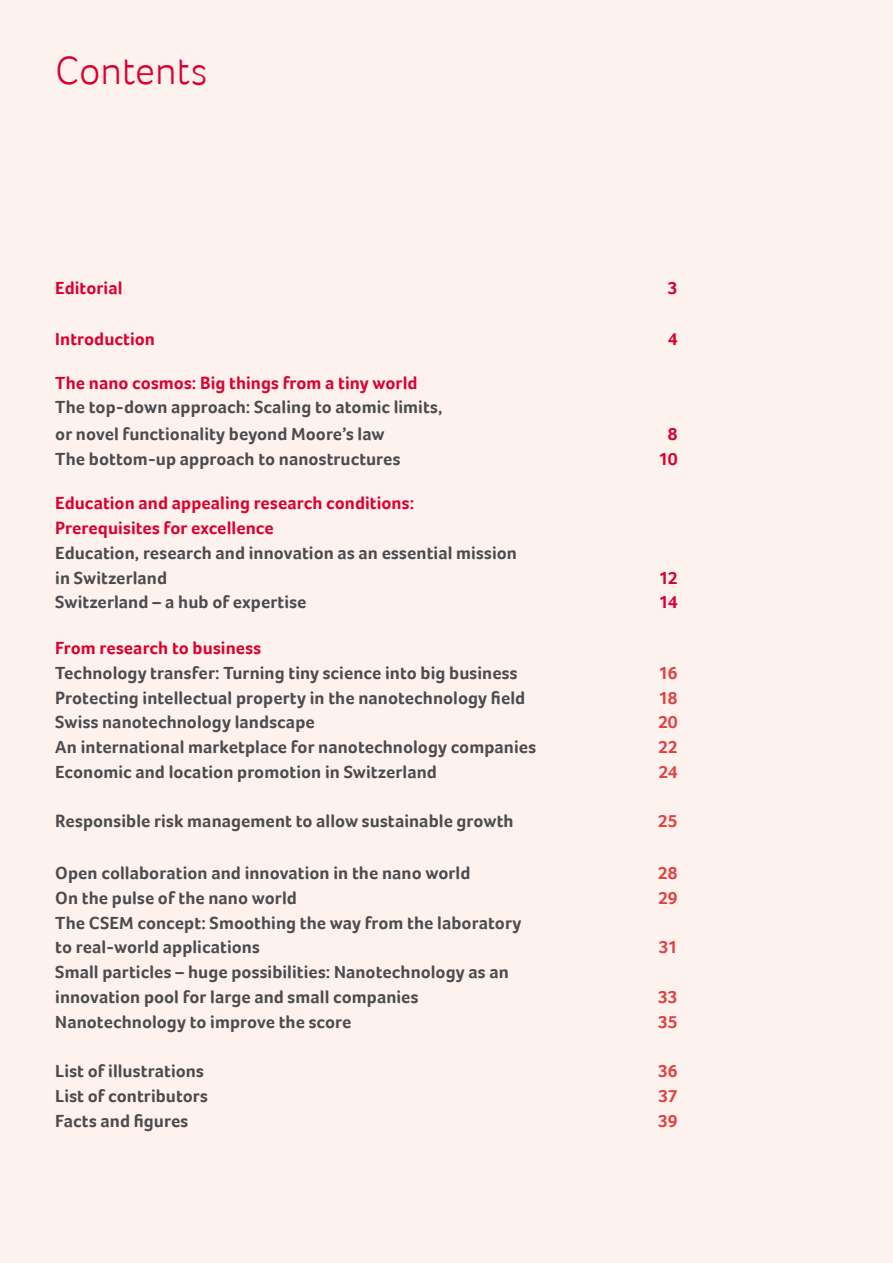
<style>
.page{position:relative;width:893px;height:1263px;background:#fef2ee}
.page>*{position:absolute;margin:0;border:0;box-sizing:border-box;transform-origin:0 0}
.t1{font:300 40.5px "Foco";color:#dc002f}
.t2{font:700 18px/24.8px "Foco";letter-spacing:.005em;color:#4c4c4e}
.t3{font:700 18px/24.8px "Foco";letter-spacing:.005em;color:#dc002f}
.t4{font:700 18px "Foco";letter-spacing:-.005em;color:#e14443}
</style>
<div class="page">
<h1 class="t1" style="left:55px;top:47px;width:154px">Contents</h1>
<p class="t3" style="left:55px;top:275px;width:69px">Editorial</p>
<p class="t3" style="left:668px;top:275px;width:11px">3</p>
<p class="t3" style="left:55px;top:327px;width:101px">Introduction</p>
<p class="t3" style="left:668px;top:327px;width:11px">4</p>
<p class="t3" style="left:55px;top:370px;width:364px">The nano cosmos: Big things from a tiny world</p>
<p class="t2" style="left:55px;top:393px;width:389px;line-height:27px">The top-down approach: Scaling to atomic limits, or novel functionality beyond Moore’s law</p>
<p class="t3" style="left:668px;top:422px;width:11px">8</p>
<p class="t2" style="left:55px;top:446px;width:347px">The bottom-up approach to nanostructures</p>
<p class="t3" style="left:658px;top:446px;width:21px">10</p>
<p class="t3" style="left:55px;top:491px;width:360px">Education and appealing research conditions:<br>Prerequisites for excellence</p>
<p class="t2" style="left:55px;top:540px;width:463px">Education, research and innovation as an essential mission in Switzerland</p>
<p class="t3" style="left:659px;top:565px;width:20px">12</p>
<p class="t2" style="left:55px;top:590px;width:253px">Switzerland – a hub of expertise</p>
<p class="t3" style="left:659px;top:590px;width:20px">14</p>
<p class="t3" style="left:55px;top:635px;width:207px">From research to business</p>
<p class="t2" style="left:55px;top:660px;width:464px">Technology transfer: Turning tiny science into big business</p>
<p class="t4" style="left:659px;top:662px;width:21px">16</p>
<p class="t2" style="left:55px;top:685px;width:471px">Protecting intellectual property in the nanotechnology field</p>
<p class="t4" style="left:658px;top:687px;width:21px">18</p>
<p class="t2" style="left:55px;top:710px;width:261px">Swiss nanotechnology landscape</p>
<p class="t4" style="left:658px;top:712px;width:21px">20</p>
<p class="t2" style="left:55px;top:734px;width:482px">An international marketplace for nanotechnology companies</p>
<p class="t4" style="left:658px;top:736px;width:21px">22</p>
<p class="t2" style="left:55px;top:759px;width:383px">Economic and location promotion in Switzerland</p>
<p class="t4" style="left:658px;top:761px;width:21px">24</p>
<p class="t2" style="left:55px;top:809px;width:460px">Responsible risk management to allow sustainable growth</p>
<p class="t4" style="left:658px;top:811px;width:21px">25</p>
<p class="t2" style="left:55px;top:860px;width:417px">Open collaboration and innovation in the nano world</p>
<p class="t4" style="left:658px;top:862px;width:21px">28</p>
<p class="t2" style="left:55px;top:885px;width:243px">On the pulse of the nano world</p>
<p class="t4" style="left:658px;top:887px;width:21px">29</p>
<p class="t2" style="left:55px;top:910px;width:468px">The CSEM concept: Smoothing the way from the laboratory to real-world applications</p>
<p class="t4" style="left:659px;top:937px;width:21px">31</p>
<p class="t2" style="left:55px;top:959px;width:455px">Small particles – huge possibilities: Nanotechnology as an innovation pool for large and small companies</p>
<p class="t4" style="left:658px;top:986px;width:21px">33</p>
<p class="t2" style="left:55px;top:1009px;width:298px">Nanotechnology to improve the score</p>
<p class="t4" style="left:658px;top:1011px;width:21px">35</p>
<p class="t2" style="left:55px;top:1058px;width:150px">List of illustrations</p>
<p class="t4" style="left:658px;top:1060px;width:21px">36</p>
<p class="t2" style="left:55px;top:1083px;width:154px">List of contributors</p>
<p class="t4" style="left:658px;top:1085px;width:21px">37</p>
<p class="t2" style="left:55px;top:1108px;width:135px">Facts and figures</p>
<p class="t4" style="left:658px;top:1110px;width:21px">39</p>
</div>
